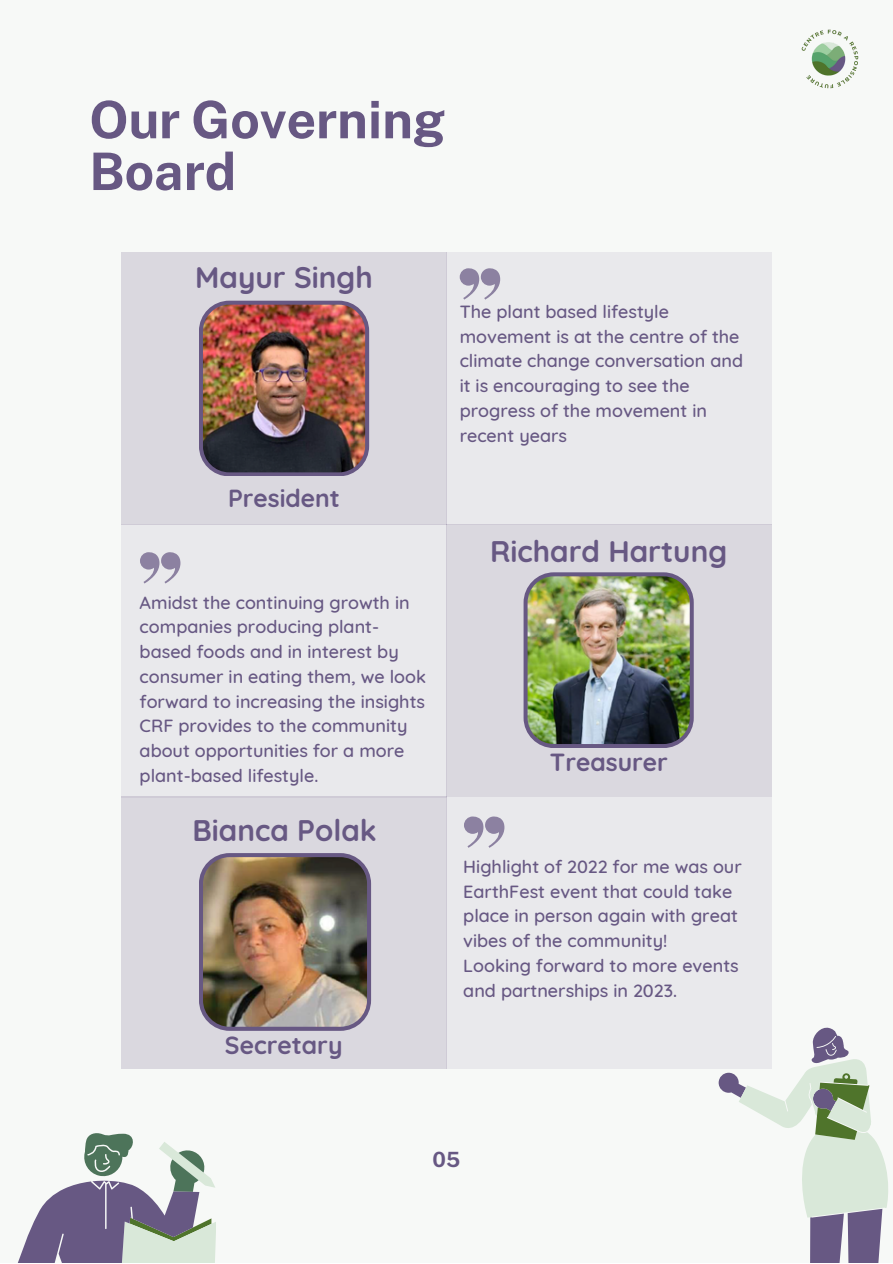
<style>
.page{position:relative;width:893px;height:1264px;background:#fff}
.page>*{position:absolute;margin:0;border:0;box-sizing:border-box;transform-origin:0 0}
.t1{font:700 51.75px/51.8px "Public Sans";color:#675883}
.t2{font:700 29.7px "Quicksand";color:#675883}
.t3{font:700 24.75px "Quicksand";color:#675883}
.t4{font:700 24.6px "Quicksand";color:#675883}
.t5{font:700 21px "Public Sans";color:#675883}
.t6{font:500 18px/24.8px "Quicksand";color:#675883}
</style>
<div class="page">
<div style="left:0;top:0;width:892px;height:1262px;background:#f7f9f7"></div>
<div style="left:122px;top:253px;width:325px;height:272px;background:#dad8df"></div>
<div style="left:446px;top:524px;width:325px;height:272px;background:#dad8df"></div>
<div style="left:122px;top:796px;width:325px;height:272px;background:#dad8df"></div>
<img style="left:199px;top:853px;width:172px;height:177px">
<img style="left:523px;top:572px;width:170px;height:176px">
<img style="left:199px;top:301px;width:170px;height:175px">
<img style="left:801px;top:29px;width:58px;height:60px">
<div style="left:446px;top:797px;width:325px;height:271px;background:#e9e9ec"></div>
<div style="left:122px;top:524px;width:325px;height:273px;background:#e9e9ec"></div>
<div style="left:446px;top:253px;width:325px;height:272px;background:#e9e9ec"></div>
<svg style="left:459px;top:268px;width:41px;height:31px"></svg>
<svg style="left:464px;top:816px;width:40px;height:31px"></svg>
<svg style="left:140px;top:552px;width:40px;height:31px"></svg>
<svg style="left:718px;top:1026px;width:170px;height:236px"></svg>
<svg style="left:18px;top:1133px;width:198px;height:129px"></svg>
<h1 class="t1" style="left:89px;top:94px;width:357px">Our Governing<br>Board</h1>
<h2 class="t2" style="left:195px;top:258px;width:179px">Mayur Singh</h2>
<h3 class="t4" style="left:228px;top:482px;width:113px">President</h3>
<p class="t6" style="left:140px;top:589px;width:288px">Amidst the continuing growth in companies producing plant&shy;based foods and in interest by consumer in eating them, we look forward to increasing the insights<br>CRF provides to the community about opportunities for a more plant-based lifestyle.</p>
<h2 class="t2" style="left:192px;top:810px;width:186px">Bianca Polak</h2>
<h3 class="t3" style="left:225px;top:1028px;width:119px">Secretary</h3>
<p class="t6" style="left:459px;top:299px;width:285px">The plant based lifestyle movement is at the centre of the climate change conversation and it is encouraging to see the progress of the movement in recent years</p>
<h2 class="t2" style="left:490px;top:532px;width:239px">Richard Hartung</h2>
<h3 class="t3" style="left:550px;top:745px;width:120px">Treasurer</h3>
<p class="t6" style="left:463px;top:853px;width:280px">Highlight of 2022 for me was our<br>EarthFest event that could take place in person again with great vibes of the community!<br>Looking forward to more events and partnerships in 2023.</p>
<p class="t5" style="left:432px;top:1147px;width:29px">05</p>
</div>
